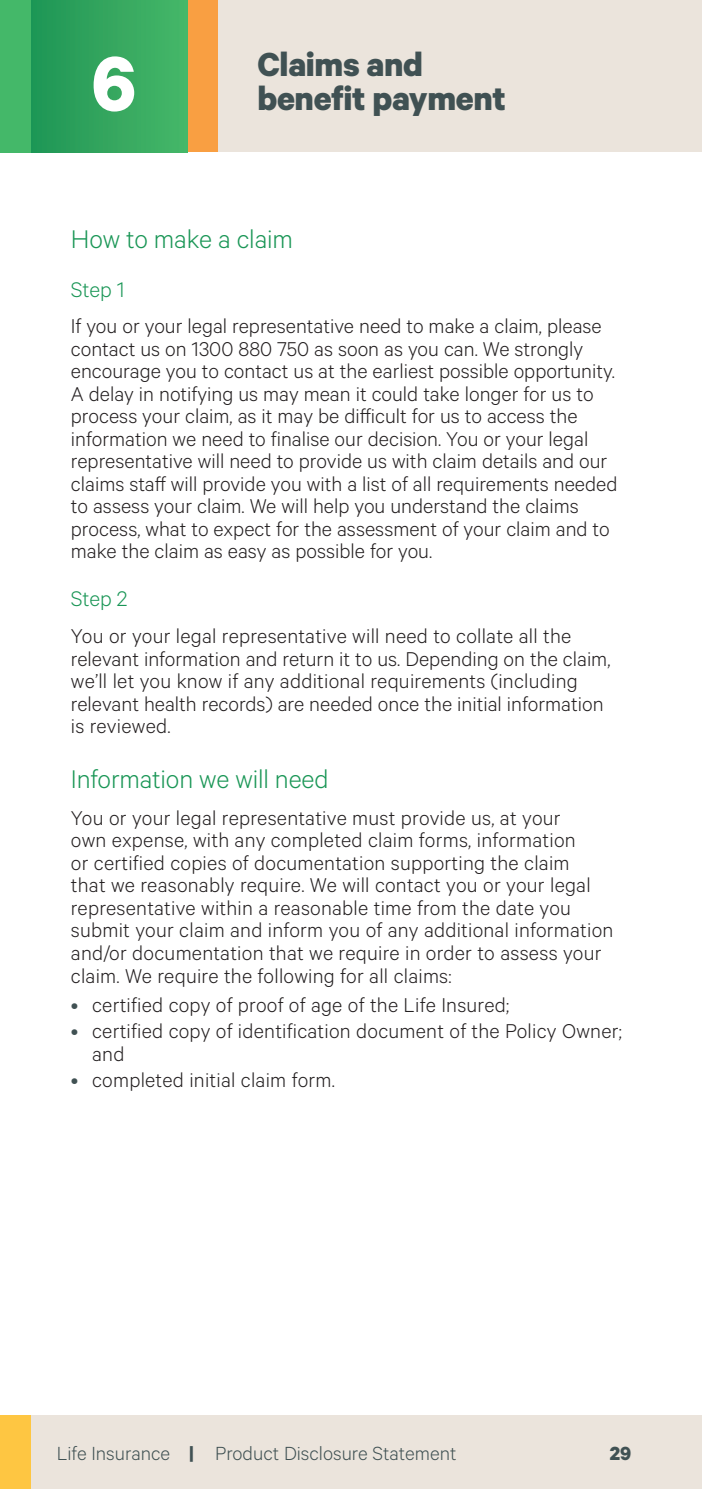
<style>
.page{position:relative;width:702px;height:1489px;background:#fff}
.page>*{position:absolute;margin:0;border:0;box-sizing:border-box;transform-origin:0 0}
.t1{font:700 87px "Calibre";color:#fff}
.Section_header{font:700 37.5px/34px "Calibre";letter-spacing:-.01em;color:#405153}
.GREEN_SUB_HEAD{font:300 28.75px "Calibre";letter-spacing:-.005em;color:#1a9656}
.SUB_GREEN_HEADER{font:300 23.75px "Calibre";letter-spacing:-.005em;color:#1a9656}
.MAIN_BODY{font:300 22.5px/22.5px "Calibre";color:#231f20}
.t2{font:300 21.5px "Calibre";color:#405153}
.t3{font:700 21.5px "Calibre";color:#405153}
.s1{color:#405153}
.s2{font-weight:700}
</style>
<div class="page">
<div style="left:217px;top:0;width:485px;height:152px;background:#ebe4dc"></div>
<div style="left:187px;top:0;width:30px;height:152px;background:#f99f42"></div>
<div style="left:31px;top:0;width:156px;height:152px;background:linear-gradient(to right,#1f9655,#47b768)"></div>
<div style="left:0;top:0;width:31px;height:152px;background:#44b869"></div>
<div style="left:0;top:1414px;width:702px;height:74px;background:#ebe4dc"></div>
<div style="left:0;top:1414px;width:30px;height:74px;background:#fec642"></div>
<p class="t1" style="left:91px;top:30px;width:47px">6</p>
<p class="Section_header" style="left:257px;top:46px;width:250px">Claims and benefit payment</p>
<p class="GREEN_SUB_HEAD" style="left:71px;top:223px;width:223px">How to make a claim</p>
<p class="SUB_GREEN_HEADER" style="left:71px;top:275px;width:55px">Step 1</p>
<p class="MAIN_BODY" style="left:71px;top:314px;width:548px">If you or your legal representative need to make a claim, please contact us on 1300 880 750 as soon as you can. We strongly encourage you to contact us at the earliest possible opportunity.<br>A delay in notifying us may mean it could take longer for us to process your claim, as it may be difficult for us to access the information we need to finalise our decision. You or your legal representative will need to provide us with claim details and our claims staff will provide you with a list of all requirements needed to assess your claim. We will help you understand the claims process, what to expect for the assessment of your claim and to make the claim as easy as possible for you.</p>
<p class="SUB_GREEN_HEADER" style="left:71px;top:585px;width:58px">Step 2</p>
<p class="MAIN_BODY" style="left:71px;top:623px;width:541px">You or your legal representative will need to collate all the relevant information and return it to us. Depending on the claim, we’ll let you know if any additional requirements (including relevant health records) are needed once the initial information is reviewed.</p>
<p class="GREEN_SUB_HEAD" style="left:71px;top:762px;width:259px">Information we will need</p>
<p class="MAIN_BODY" style="left:71px;top:805px;width:544px">You or your legal representative must provide us, at your<br>own expense, with any completed claim forms, information<br>or certified copies of documentation supporting the claim<br>that we reasonably require. We will contact you or your legal representative within a reasonable time from the date you submit your claim and inform you of any additional information and/or documentation that we require in order to assess your claim. We require the following for all claims:</p>
<p class="MAIN_BODY" style="left:71px;top:992px;width:440px"><span class="s1">•</span> certified copy of proof of age of the Life Insured;</p>
<p class="MAIN_BODY" style="left:92px;top:1018px;width:531px;text-indent:-21px"><span class="s1">•</span> certified copy of identification document of the Policy Owner; and</p>
<p class="MAIN_BODY" style="left:71px;top:1067px;width:265px"><span class="s1">•</span> completed initial claim form.</p>
<p class="t2" style="left:57px;top:1440px;width:401px">Life Insurance <span class="s2">|</span> Product Disclosure Statement</p>
<p class="t3" style="left:609px;top:1439px;width:23px">29</p>
</div>
